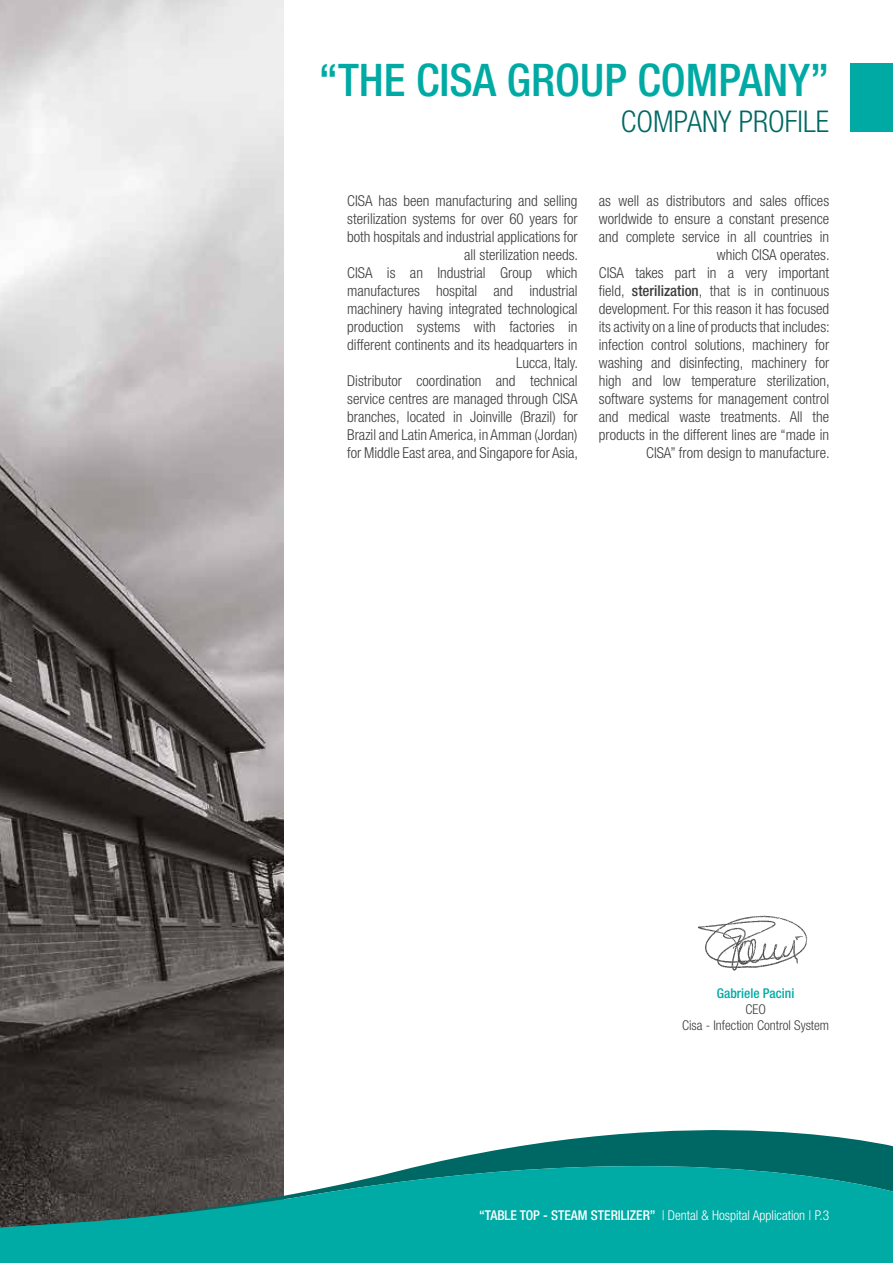
<style>
.page{position:relative;width:893px;height:1263px;background:#fff}
.page>*{position:absolute;margin:0;border:0;box-sizing:border-box;transform-origin:0 0}
.t1{font:500 condensed 45px "Helvetica Neue LT Std";color:#00aaa4}
.t2{font:300 condensed 30px "Helvetica Neue LT Std";color:#006864}
.t3{font:300 condensed 15px/18px "Helvetica Neue LT Std";color:#3c3c3b;text-align:right}
.t4{font:300 condensed 13.5px "Helvetica Neue LT Std";color:#fff}
.t5{font:300 condensed 13.5px/16.2px "Helvetica Neue LT Std";color:#3c3c3b;text-align:center}
.t6{font:500 condensed 13.5px "Helvetica Neue LT Std";color:#00aaa4}
.s1{font-weight:500}
</style>
<div class="page">
<img style="left:0;top:0;width:283px;height:1130px">
<div style="left:850px;top:64px;width:43px;height:68px;background:#00aaa4"></div>
<svg style="left:152px;top:1094px;width:132px;height:36px;background:#4c4744"></svg>
<svg style="left:0;top:1130px;width:893px;height:133px;background:#26938f"></svg>
<img style="left:698px;top:915px;width:110px;height:56px">
<h1 class="t1" style="left:319px;top:53px;width:512px">“THE CISA GROUP COMPANY”</h1>
<h2 class="t2" style="left:621px;top:104px;width:210px">COMPANY PROFILE</h2>
<p class="t3" style="left:347px;top:192px;width:232px">CISA has been manufacturing and selling sterilization systems for over 60 years for both hospitals and industrial applications for all sterilization needs.<br>CISA is an Industrial Group which manufactures hospital and industrial machinery having integrated technological production systems with factories in different continents and its headquarters in Lucca, Italy.<br>Distributor coordination and technical service centres are managed through CISA branches, located in Joinville (Brazil) for Brazil and Latin America, in Amman (Jordan) for Middle East area, and Singapore for Asia,</p>
<p class="t3" style="left:599px;top:192px;width:232px">as well as distributors and sales offices worldwide to ensure a constant presence and complete service in all countries in which CISA operates.<br>CISA takes part in a very important field, <span class="s1">sterilization</span>, that is in continuous development. For this reason it has focused its activity on a line of products that includes: infection control solutions, machinery for washing and disinfecting, machinery for high and low temperature sterilization, software systems for management control and medical waste treatments. All the products in the different lines are “made in CISA” from design to manufacture.</p>
<p class="t6" style="left:717px;top:985px;width:79px">Gabriele Pacini</p>
<p class="t5" style="left:682px;top:1001px;width:149px">CEO<br>Cisa - Infection Control System</p>
<p class="t4" style="left:479px;top:1208px;width:352px"><span class="s1">“TABLE TOP - STEAM STERILIZER”</span> | Dental &amp; Hospital Application | P.3</p>
</div>
